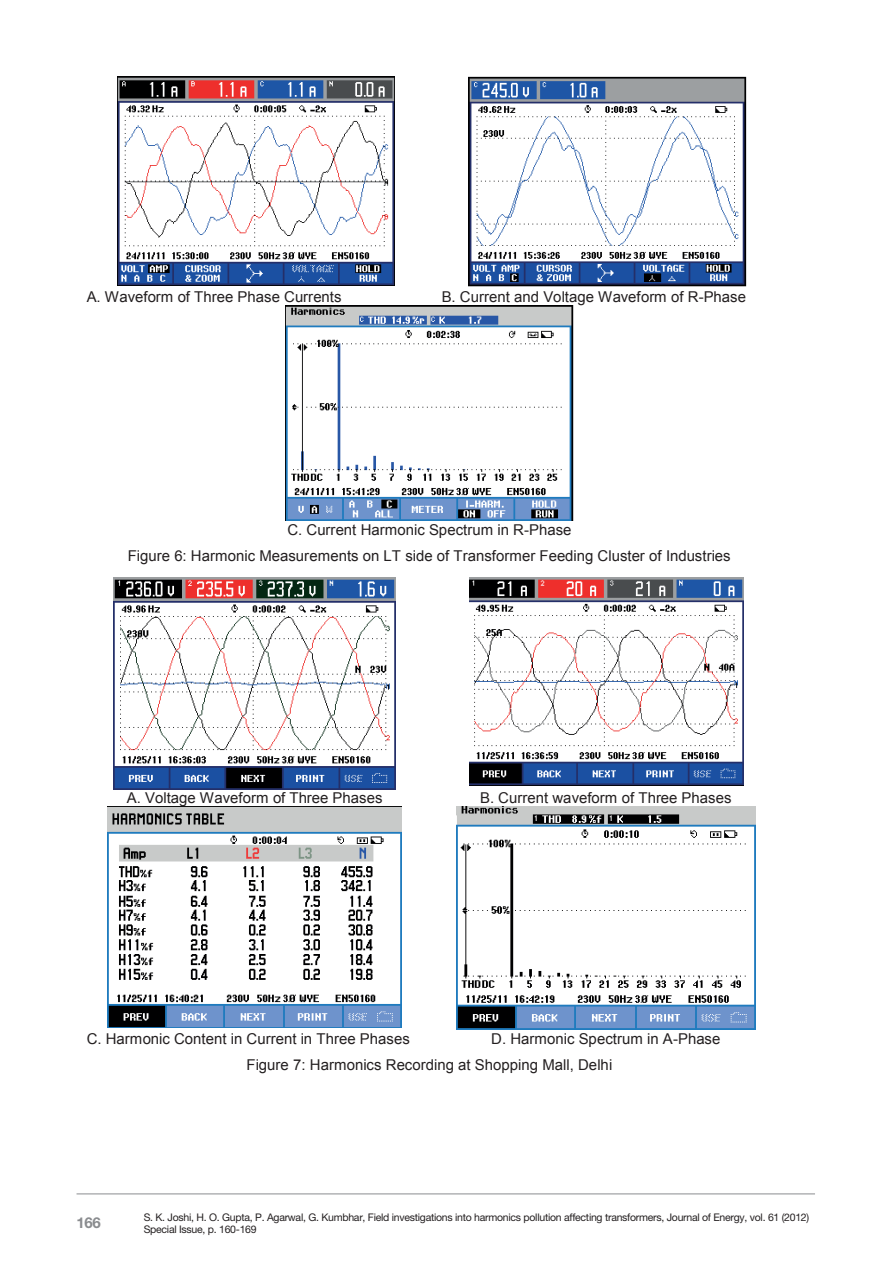
<style>
.page{position:relative;width:893px;height:1263px;background:#fff}
.page>*{position:absolute;margin:0;border:0;box-sizing:border-box;transform-origin:0 0}
.t1{font:15px/26.2px "Arial";color:#231f20;text-align:center}
.t2{font:700 15px "MH Helvetica";color:#8a8c8f}
.t3{font:10.5px/12px "MH Helvetica";letter-spacing:-.025em;color:#231f20}
</style>
<div class="page">
<hr style="left:77px;top:1193px;width:738px;height:1px;background:#8a8c8f">
<img style="left:285px;top:305px;width:289px;height:216px">
<img style="left:468px;top:77px;width:278px;height:210px">
<img style="left:118px;top:77px;width:276px;height:208px">
<img style="left:456px;top:806px;width:299px;height:223px">
<img style="left:107px;top:806px;width:295px;height:221px">
<img style="left:469px;top:578px;width:274px;height:207px">
<img style="left:114px;top:578px;width:282px;height:211px">
<p class="t1" style="left:87px;top:284px;width:256px">A. Waveform of Three Phase Currents</p>
<p class="t1" style="left:442px;top:284px;width:306px">B. Current and Voltage Waveform of R-Phase</p>
<p class="t1" style="left:128px;top:516px;width:604px">C. Current Harmonic Spectrum in R-Phase<br>Figure 6: Harmonic Measurements on LT side of Transformer Feeding Cluster of Industries</p>
<p class="t1" style="left:127px;top:785px;width:257px">A. Voltage Waveform of Three Phases</p>
<p class="t1" style="left:480px;top:785px;width:253px">B. Current waveform of Three Phases</p>
<p class="t1" style="left:87px;top:1025px;width:325px">C. Harmonic Content in Current in Three Phases</p>
<p class="t1" style="left:247px;top:1025px;width:475px;text-align:left;text-indent:245px">D. Harmonic Spectrum in A-Phase<br>Figure 7: Harmonics Recording at Shopping Mall, Delhi</p>
<p class="t2" style="left:77px;top:1213px;width:26px">166</p>
<p class="t3" style="left:144px;top:1211px;width:667px">S. K. Joshi, H. O. Gupta, P. Agarwal, G. Kumbhar, Field investigations into harmonics pollution affecting transformers, Journal of Energy, vol. 61 (2012)<br>Special Issue, p. 160-169</p>
</div>
